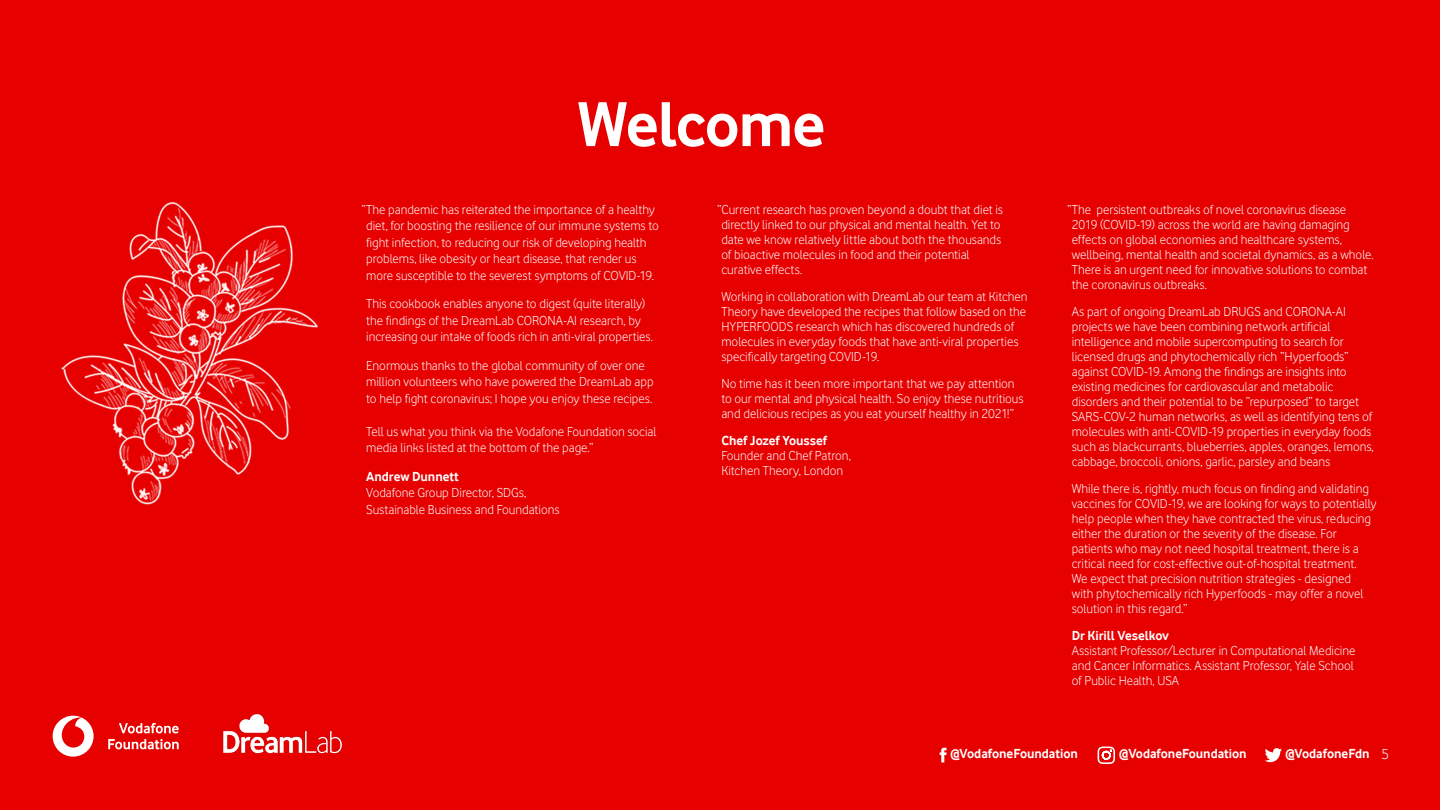
<style>
.page{position:relative;width:1440px;height:810px;background:#e60000}
.page>*{position:absolute;margin:0;border:0;box-sizing:border-box;transform-origin:0 0}
.t1{font:700 65.78px "Vodafone Rg";letter-spacing:-.02em;color:#fff}
.t2{font:13.5px/15px "Vodafone Lt";color:#fff}
.t3{font:700 13.5px "Vodafone Rg";letter-spacing:-.005em;color:#fff}
.s1{font-family:"Vodafone Lt";font-weight:400;font-size:15px}
</style>
<div class="page">
<svg style="left:119px;top:723px;width:60px;height:10px"></svg>
<svg style="left:108px;top:739px;width:71px;height:10px"></svg>
<div style="left:53px;top:716px;width:41px;height:41px;background:#fff;border-radius:50%"></div>
<svg style="left:62px;top:717px;width:22px;height:31px"></svg>
<img style="left:223px;top:713px;width:120px;height:41px">
<img style="left:61px;top:202px;width:257px;height:303px">
<svg style="left:1265px;top:748px;width:17px;height:14px"></svg>
<svg style="left:1098px;top:747px;width:17px;height:17px"></svg>
<svg style="left:940px;top:748px;width:7px;height:14px"></svg>
<h1 class="t1" style="left:578px;top:86px;width:249px">Welcome</h1>
<p class="t2" style="left:366px;top:201px;width:294px;line-height:16.5px;text-indent:-5px">“The pandemic has reiterated the importance of a healthy diet, for boosting the resilience of our immune systems to fight infection, to reducing our risk of developing health problems, like obesity or heart disease, that render us more susceptible to the severest symptoms of COVID-19.</p>
<p class="t2" style="left:366px;top:295px;width:288px;line-height:16.5px">This cookbook enables anyone to digest (quite literally) the findings of the DreamLab CORONA-AI research, by increasing our intake of foods rich in anti-viral properties.</p>
<p class="t2" style="left:366px;top:357px;width:289px;line-height:16.5px">Enormous thanks to the global community of over one million volunteers who have powered the DreamLab app to help fight coronavirus; I hope you enjoy these recipes.</p>
<p class="t2" style="left:366px;top:423px;width:292px;line-height:16.5px">Tell us what you think via the Vodafone Foundation social media links listed at the bottom of the page.”</p>
<p class="t3" style="left:366px;top:468px;width:94px">Andrew Dunnett</p>
<p class="t2" style="left:366px;top:484px;width:195px;line-height:16.5px">Vodafone Group Director, SDGs,<br>Sustainable Business and Foundations</p>
<p class="t2" style="left:721px;top:202px;width:283px;text-indent:-4px">“Current research has proven beyond a doubt that diet is directly linked to our physical and mental health. Yet to date we know relatively little about both the thousands of bioactive molecules in food and their potential curative effects.</p>
<p class="t2" style="left:721px;top:289px;width:308px">Working in collaboration with DreamLab our team at Kitchen Theory have developed the recipes that follow based on the HYPERFOODS research which has discovered hundreds of molecules in everyday foods that have anti-viral properties specifically targeting COVID-19.</p>
<p class="t2" style="left:721px;top:376px;width:304px">No time has it been more important that we pay attention to our mental and physical health. So enjoy these nutritious and delicious recipes as you eat yourself healthy in 2021!”</p>
<p class="t3" style="left:721px;top:432px;width:107px">Chef Jozef Youssef</p>
<p class="t2" style="left:721px;top:448px;width:131px">Founder and Chef Patron,<br>Kitchen Theory, London</p>
<p class="t2" style="left:1072px;top:201px;width:303px;text-indent:-5px">“The persistent outbreaks of novel coronavirus disease 2019 (COVID-19) across the world are having damaging effects on global economies and healthcare systems, wellbeing, mental health and societal dynamics, as a whole.<br>There is an urgent need for innovative solutions to combat the coronavirus outbreaks.</p>
<p class="t2" style="left:1072px;top:303px;width:304px">As part of ongoing DreamLab DRUGS and CORONA-AI projects we have been combining network artificial intelligence and mobile supercomputing to search for licensed drugs and phytochemically rich “Hyperfoods” against COVID-19. Among the findings are insights into existing medicines for cardiovascular and metabolic disorders and their potential to be “repurposed” to target SARS-COV-2 human networks, as well as identifying tens of molecules with anti-COVID-19 properties in everyday foods such as blackcurrants, blueberries, apples, oranges, lemons, cabbage, broccoli, onions, garlic, parsley and beans</p>
<p class="t2" style="left:1072px;top:480px;width:306px">While there is, rightly, much focus on finding and validating vaccines for COVID-19, we are looking for ways to potentially help people when they have contracted the virus, reducing either the duration or the severity of the disease. For patients who may not need hospital treatment, there is a critical need for cost-effective out-of-hospital treatment.<br>We expect that precision nutrition strategies - designed<br>with phytochemically rich Hyperfoods - may offer a novel solution in this regard.”</p>
<p class="t3" style="left:1072px;top:627px;width:99px">Dr Kirill Veselkov</p>
<p class="t2" style="left:1072px;top:642px;width:285px;text-align:justify">Assistant Professor/Lecturer in Computational Medicine and Cancer Informatics. Assistant Professor, Yale School of Public Health, USA</p>
<p class="t3" style="left:950px;top:746px;width:129px">@VodafoneFoundation</p>
<p class="t3" style="left:1119px;top:746px;width:129px">@VodafoneFoundation</p>
<p class="t3" style="left:1285px;top:746px;width:105px">@VodafoneFdn <span class="s1">5</span></p>
</div>
